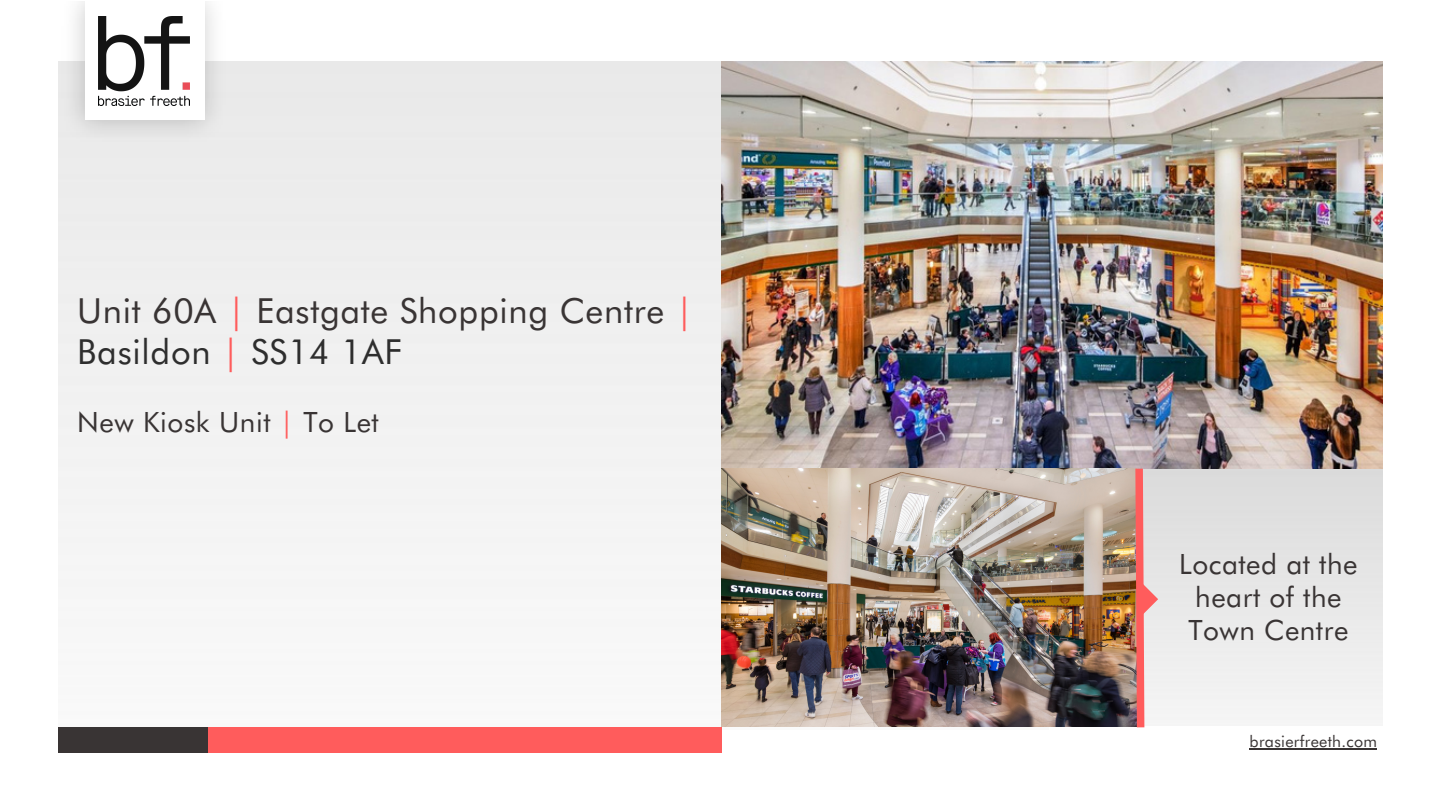
<style>
.page{position:relative;width:1440px;height:810px;background:#fff}
.page>*{position:absolute;margin:0;border:0;box-sizing:border-box;transform-origin:0 0}
.t1{font:34.6px/40.4px "Futura BT";letter-spacing:.02em;color:#393434}
.t2{font:28px/33px "Futura BT";letter-spacing:.02em;color:#393434;text-align:center}
.t3{font:16px "Futura BT";letter-spacing:.02em;color:#393434}
.s1{color:#ff5c5c}
.s2{color:#2e2e2e}
</style>
<div class="page">
<div style="left:58px;top:62px;width:990px;height:667px;background:#f1f1f1"></div>
<img style="left:722px;top:62px;width:661px;height:406px">
<img style="left:62px;top:2px;width:163px;height:139px">
<div style="left:85px;top:0;width:119px;height:119px;background:#fff"></div>
<img style="left:98px;top:17px;width:92px;height:88px">
<div style="left:204px;top:727px;width:517px;height:26px;background:#ff5c5c"></div>
<div style="left:58px;top:727px;width:150px;height:26px;background:#393434"></div>
<img style="left:722px;top:469px;width:410px;height:258px">
<img style="left:1132px;top:461px;width:26px;height:267px">
<hr style="left:1250px;top:748px;width:127px;height:2px;background:#393434">
<p class="t1" style="left:77px;top:289px;width:617px">Unit 60A <span class="s1">|</span> Eastgate Shopping Centre <span class="s1">|<br></span><span class="s2">Basildon</span> <span class="s1">|</span> <span class="s2">SS14 1AF</span></p>
<p class="t2" style="left:77px;top:404px;width:303px">New Kiosk Unit <span class="s1">|</span> To Let</p>
<p class="t2" style="left:1179px;top:546px;width:180px">Located at the heart of the<br>Town Centre</p>
<p class="t3" style="left:1250px;top:729px;width:129px">brasierfreeth.com</p>
</div>
